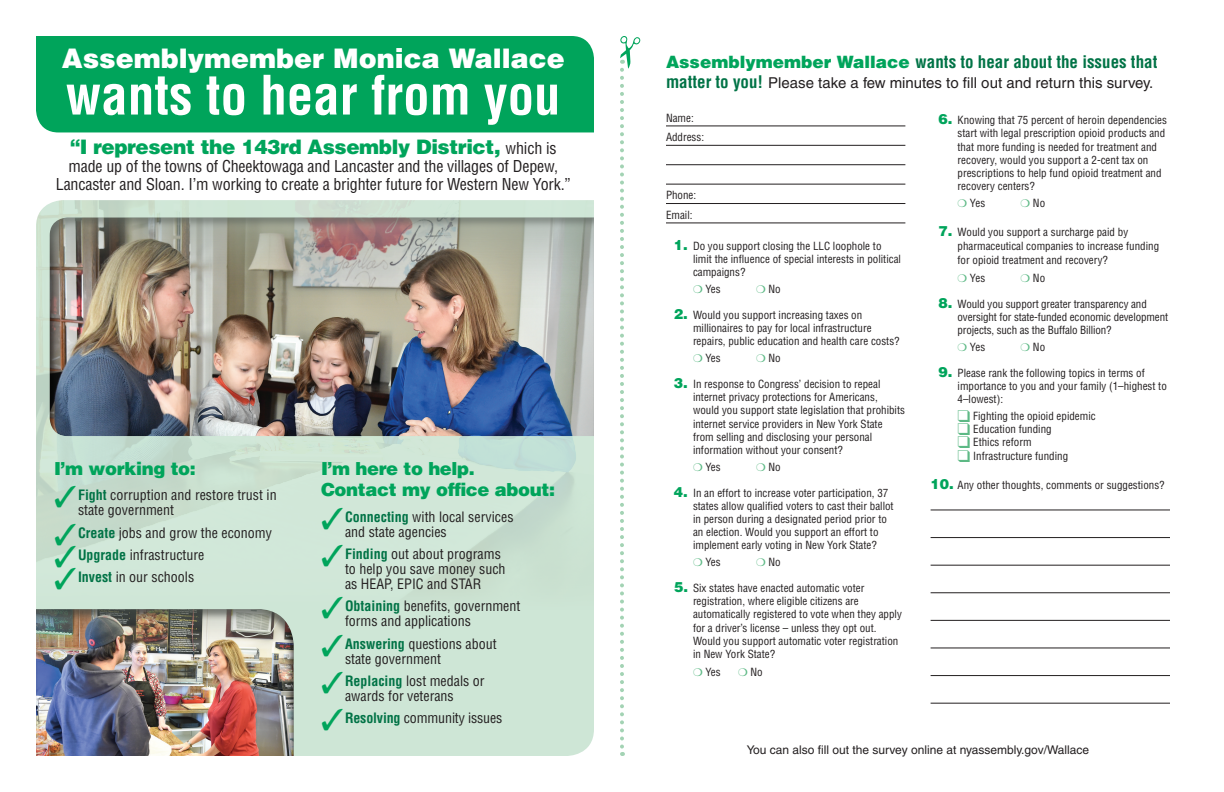
<style>
.page{position:relative;width:1224px;height:792px;background:#fff}
.page>*{position:absolute;margin:0;border:0;box-sizing:border-box;transform-origin:0 0}
.t1{font:700 condensed 53px "Helvetica";color:#fff}
.Body{font:900 27px "Helvetica";color:#fff}
.Body-2{font:900 20px "Helvetica";letter-spacing:-.02em;color:#00a45b}
.Body-3{font:900 18px/21.6px "Helvetica";letter-spacing:-.02em;color:#00a45b}
.Body-4{font:700 condensed 17px "Helvetica";color:#017346}
.Body-5{font:condensed 16px/18px "Helvetica";letter-spacing:-.01em;color:#231f20;text-align:center}
.Body-6{font:15px "Helvetica";color:#231f20}
.t2{font:condensed 14px/15px "Helvetica";color:#231f20}
.Body-7{font:12px "Helvetica";color:#231f20}
.Question{font:condensed 11px/13.2px "Helvetica";color:#231f20}
.Question_Answer{font:condensed 11px "Helvetica";color:#231f20}
.Form_Lines{font:condensed 11px "Helvetica";color:#231f20}
.s1{font-weight:400;font-stretch:condensed;font-size:16px;color:#231f20}
.s2{color:#00a45b}
.s3{font-weight:700;color:#017346}
.s4{font-weight:900;font-stretch:normal;color:#00a45b}
.s5{font-weight:700;font-stretch:condensed;font-size:17px;color:#017346}
.s6{font-weight:900;font-stretch:normal;font-size:14px;color:#00a45b}
.s7{color:#5db985}
</style>
<div class="page">
<div style="left:295px;top:609px;width:299px;height:147px;background:#cee6d6"></div>
<div style="left:49px;top:217px;width:546px;height:220px;background:#231f20;opacity:.75"></div>
<hr style="left:666px;top:125px;width:239px;height:1px;background:#231f20">
<hr style="left:666px;top:145px;width:239px;height:1px;background:#231f20">
<hr style="left:666px;top:164px;width:239px;height:1px;background:#231f20">
<hr style="left:666px;top:184px;width:239px;height:1px;background:#231f20">
<hr style="left:666px;top:203px;width:239px;height:1px;background:#231f20">
<hr style="left:666px;top:222px;width:239px;height:1px;background:#231f20">
<hr style="left:931px;top:509px;width:239px;height:1px;background:#231f20">
<hr style="left:931px;top:537px;width:239px;height:1px;background:#231f20">
<hr style="left:931px;top:565px;width:239px;height:1px;background:#231f20">
<hr style="left:931px;top:592px;width:239px;height:1px;background:#231f20">
<hr style="left:931px;top:620px;width:239px;height:1px;background:#231f20">
<hr style="left:931px;top:647px;width:239px;height:1px;background:#231f20">
<hr style="left:931px;top:675px;width:239px;height:1px;background:#231f20">
<hr style="left:931px;top:703px;width:239px;height:1px;background:#231f20">
<svg style="left:620px;top:36px;width:20px;height:720px"></svg>
<div style="left:36px;top:36px;width:558px;height:96px;background:#00a45b"></div>
<div style="left:36px;top:609px;width:259px;height:148px;background:#231f20;opacity:.75"></div>
<p class="Body" style="left:62px;top:40px;width:505px">Assemblymember Monica Wallace</p>
<p class="t1" style="left:66px;top:62px;width:496px">wants to hear from you</p>
<p class="Body-2" style="left:70px;top:134px;width:488px">“I represent the 143rd Assembly District, <span class="s1">which is</span></p>
<p class="Body-5" style="left:56px;top:157px;width:516px">made up of the towns of Cheektowaga and Lancaster and the villages of Depew,<br>Lancaster and Sloan. I’m working to create a brighter future for Western New York.”</p>
<p class="Body-3" style="left:54px;top:457px;width:143px">I’m working to:</p>
<p class="t2" style="left:78px;top:488px;width:200px;text-indent:-24px"><span class="s2">✓</span><span class="s3">Fight</span> corruption and restore trust in state government</p>
<p class="t2" style="left:54px;top:525px;width:220px"><span class="s2">✓</span><span class="s3">Create</span> jobs and grow the economy</p>
<p class="t2" style="left:54px;top:547px;width:152px"><span class="s2">✓</span><span class="s3">Upgrade</span> infrastructure</p>
<p class="t2" style="left:54px;top:569px;width:142px"><span class="s2">✓</span><span class="s3">Invest</span> in our schools</p>
<p class="Body-3" style="left:321px;top:457px;width:236px">I’m here to help.<br>Contact my office about:</p>
<p class="t2" style="left:345px;top:509px;width:170px;text-indent:-24px"><span class="s2">✓</span><span class="s3">Connecting</span> with local services and state agencies</p>
<p class="t2" style="left:345px;top:547px;width:162px;text-indent:-24px"><span class="s2">✓</span><span class="s3">Finding</span> out about programs to help you save money such as HEAP, EPIC and STAR</p>
<p class="t2" style="left:345px;top:599px;width:177px;text-indent:-24px"><span class="s2">✓</span><span class="s3">Obtaining</span> benefits, government forms and applications</p>
<p class="t2" style="left:345px;top:636px;width:153px;text-indent:-24px"><span class="s2">✓</span><span class="s3">Answering</span> questions about state government</p>
<p class="t2" style="left:321px;top:673px;width:165px;text-align:center"><span class="s2">✓</span><span class="s3">Replacing</span> lost medals or awards for veterans</p>
<p class="t2" style="left:321px;top:710px;width:183px"><span class="s2">✓</span><span class="s3">Resolving</span> community issues</p>
<p class="Body-4" style="left:666px;top:51px;width:493px"><span class="s4">Assemblymember Wallace</span> wants to hear about the issues that</p>
<p class="Body-6" style="left:666px;top:74px;width:489px"><span class="s5">matter to you!</span> Please take a few minutes to fill out and return this survey.</p>
<p class="Form_Lines" style="left:666px;top:111px;width:29px">Name:</p>
<p class="Form_Lines" style="left:666px;top:130px;width:40px">Address:</p>
<p class="Question" style="left:958px;top:114px;width:211px;text-indent:-19px"><span class="s6">6.</span> Knowing that 75 percent of heroin dependencies start with legal prescription opioid products and that more funding is needed for treatment and recovery, would you support a 2-cent tax on prescriptions to help fund opioid treatment and recovery centers?</p>
<p class="Question_Answer" style="left:958px;top:196px;width:29px"><span class="s7">❍</span> Yes</p>
<p class="Question_Answer" style="left:1021px;top:196px;width:26px"><span class="s7">❍</span> No</p>
<p class="Question" style="left:958px;top:225px;width:203px;line-height:14px;text-indent:-19px"><span class="s6">7.</span> Would you support a surcharge paid by pharmaceutical companies to increase funding for opioid treatment and recovery?</p>
<p class="Question_Answer" style="left:958px;top:271px;width:29px"><span class="s7">❍</span> Yes</p>
<p class="Question_Answer" style="left:1021px;top:271px;width:26px"><span class="s7">❍</span> No</p>
<p class="Question" style="left:958px;top:297px;width:212px;text-indent:-19px"><span class="s6">8.</span> Would you support greater transparency and oversight for state-funded economic development projects, such as the Buffalo Billion?</p>
<p class="Question_Answer" style="left:958px;top:340px;width:29px"><span class="s7">❍</span> Yes</p>
<p class="Question_Answer" style="left:1021px;top:340px;width:26px"><span class="s7">❍</span> No</p>
<p class="Question" style="left:958px;top:366px;width:211px;text-indent:-19px"><span class="s6">9.</span> Please rank the following topics in terms of importance to you and your family (1–highest to<br>4–lowest):</p>
<p class="Question_Answer" style="left:958px;top:409px;width:140px"><span class="s7">❑</span> Fighting the opioid epidemic</p>
<p class="Question_Answer" style="left:958px;top:422px;width:96px"><span class="s7">❑</span> Education funding</p>
<p class="Question_Answer" style="left:958px;top:436px;width:75px"><span class="s7">❑</span> Ethics reform</p>
<p class="Question_Answer" style="left:958px;top:449px;width:112px"><span class="s7">❑</span> Infrastructure funding</p>
<p class="Question" style="left:931px;top:478px;width:236px"><span class="s6">10.</span> Any other thoughts, comments or suggestions?</p>
<p class="Form_Lines" style="left:666px;top:189px;width:32px">Phone:</p>
<p class="Form_Lines" style="left:666px;top:208px;width:28px">Email:</p>
<p class="Question" style="left:693px;top:239px;width:209px;text-indent:-19px"><span class="s6">1.</span> Do you support closing the LLC loophole to limit the influence of special interests in political campaigns?</p>
<p class="Question_Answer" style="left:693px;top:282px;width:29px"><span class="s7">❍</span> Yes</p>
<p class="Question_Answer" style="left:756px;top:282px;width:26px"><span class="s7">❍</span> No</p>
<p class="Question" style="left:693px;top:308px;width:208px;text-indent:-19px"><span class="s6">2.</span> Would you support increasing taxes on millionaires to pay for local infrastructure repairs, public education and health care costs?</p>
<p class="Question_Answer" style="left:693px;top:351px;width:29px"><span class="s7">❍</span> Yes</p>
<p class="Question_Answer" style="left:756px;top:351px;width:26px"><span class="s7">❍</span> No</p>
<p class="Question" style="left:693px;top:377px;width:214px;text-indent:-19px"><span class="s6">3.</span> In response to Congress’ decision to repeal internet privacy protections for Americans, would you support state legislation that prohibits internet service providers in New York State from selling and disclosing your personal information without your consent?</p>
<p class="Question_Answer" style="left:693px;top:460px;width:29px"><span class="s7">❍</span> Yes</p>
<p class="Question_Answer" style="left:756px;top:460px;width:26px"><span class="s7">❍</span> No</p>
<p class="Question" style="left:693px;top:486px;width:202px;text-indent:-19px"><span class="s6">4.</span> In an effort to increase voter participation, 37 states allow qualified voters to cast their ballot in person during a designated period prior to an election. Would you support an effort to implement early voting in New York State?</p>
<p class="Question_Answer" style="left:693px;top:555px;width:29px"><span class="s7">❍</span> Yes</p>
<p class="Question_Answer" style="left:756px;top:555px;width:26px"><span class="s7">❍</span> No</p>
<p class="Question" style="left:693px;top:581px;width:210px;text-indent:-19px"><span class="s6">5.</span> Six states have enacted automatic voter registration, where eligible citizens are automatically registered to vote when they apply for a driver’s license – unless they opt out.<br>Would you support automatic voter registration in New York State?</p>
<p class="Question" style="left:693px;top:665px;width:29px"><span class="s7">❍</span> Yes</p>
<p class="Question" style="left:738px;top:665px;width:26px"><span class="s7">❍</span> No</p>
<p class="Body-7" style="left:747px;top:743px;width:344px">You can also fill out the survey online at nyassembly.gov/Wallace</p>
</div>
